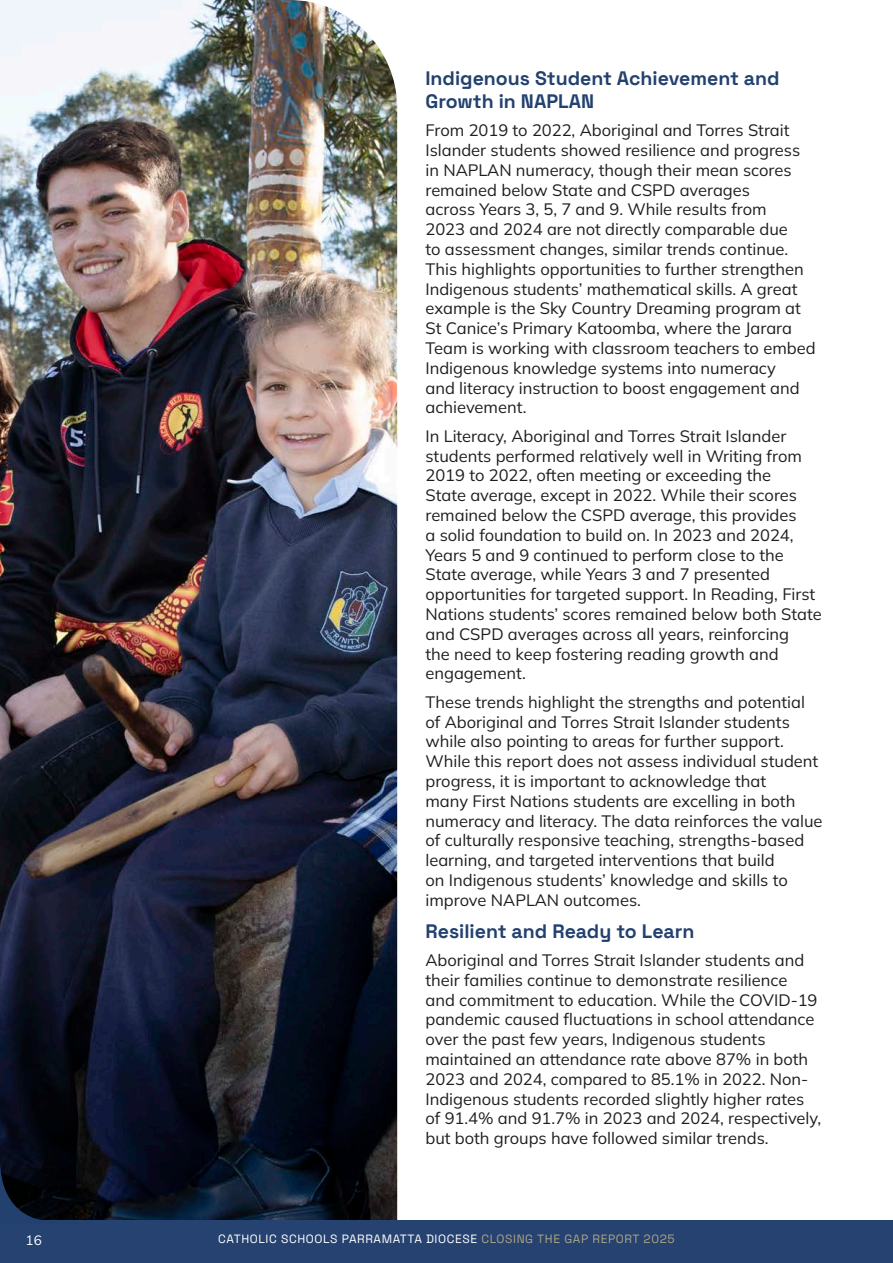
<style>
.page{position:relative;width:893px;height:1263px;background:#fff}
.page>*{position:absolute;margin:0;border:0;box-sizing:border-box;transform-origin:0 0}
.Body_1{font:300 19.5px/23.4px "Space Grotesk";color:#23416f}
.Body_1-2{font:200 16.5px/19.8px "Mulish";color:#201d1e}
.t1{font:200 13.5px "Mulish";color:#fff}
.t2{font:300 12px "Space Grotesk";letter-spacing:.05em;color:#fff}
.s1{color:#ada584}
</style>
<div class="page">
<img style="left:0;top:0;width:397px;height:1220px">
<div style="left:0;top:1220px;width:893px;height:43px;background:#254270"></div>
<svg style="left:0;top:1095px;width:111px;height:125px;background:#070b16"></svg>
<p class="Body_1" style="left:425px;top:65px;width:356px">Indigenous Student Achievement and<br>Growth in NAPLAN</p>
<p class="Body_1-2" style="left:425px;top:120px;width:392px">From 2019 to 2022, Aboriginal and Torres Strait Islander students showed resilience and progress in NAPLAN numeracy, though their mean scores remained below State and CSPD averages<br>across Years 3, 5, 7 and 9. While results from<br>2023 and 2024 are not directly comparable due<br>to assessment changes, similar trends continue.<br>This highlights opportunities to further strengthen Indigenous students’ mathematical skills. A great example is the Sky Country Dreaming program at St Canice’s Primary Katoomba, where the Jarara Team is working with classroom teachers to embed Indigenous knowledge systems into numeracy<br>and literacy instruction to boost engagement and achievement.</p>
<p class="Body_1-2" style="left:425px;top:425px;width:398px">In Literacy, Aboriginal and Torres Strait Islander students performed relatively well in Writing from 2019 to 2022, often meeting or exceeding the<br>State average, except in 2022. While their scores remained below the CSPD average, this provides<br>a solid foundation to build on. In 2023 and 2024, Years 5 and 9 continued to perform close to the State average, while Years 3 and 7 presented opportunities for targeted support. In Reading, First Nations students’ scores remained below both State and CSPD averages across all years, reinforcing<br>the need to keep fostering reading growth and engagement.</p>
<p class="Body_1-2" style="left:425px;top:691px;width:399px">These trends highlight the strengths and potential of Aboriginal and Torres Strait Islander students while also pointing to areas for further support.<br>While this report does not assess individual student progress, it is important to acknowledge that<br>many First Nations students are excelling in both numeracy and literacy. The data reinforces the value of culturally responsive teaching, strengths-based learning, and targeted interventions that build<br>on Indigenous students’ knowledge and skills to improve NAPLAN outcomes.</p>
<p class="Body_1" style="left:425px;top:918px;width:271px">Resilient and Ready to Learn</p>
<p class="Body_1-2" style="left:425px;top:950px;width:397px">Aboriginal and Torres Strait Islander students and their families continue to demonstrate resilience<br>and commitment to education. While the COVID-19 pandemic caused fluctuations in school attendance over the past few years, Indigenous students maintained an attendance rate above 87% in both 2023 and 2024, compared to 85.1% in 2022. Non-Indigenous students recorded slightly higher rates of 91.4% and 91.7% in 2023 and 2024, respectively, but both groups have followed similar trends.</p>
<p class="t1" style="left:26px;top:1231px;width:18px">16</p>
<p class="t2" style="left:218px;top:1230px;width:458px">CATHOLIC SCHOOLS PARRAMATTA DIOCESE <span class="s1">CLOSING THE GAP REPORT 2025</span></p>
</div>
